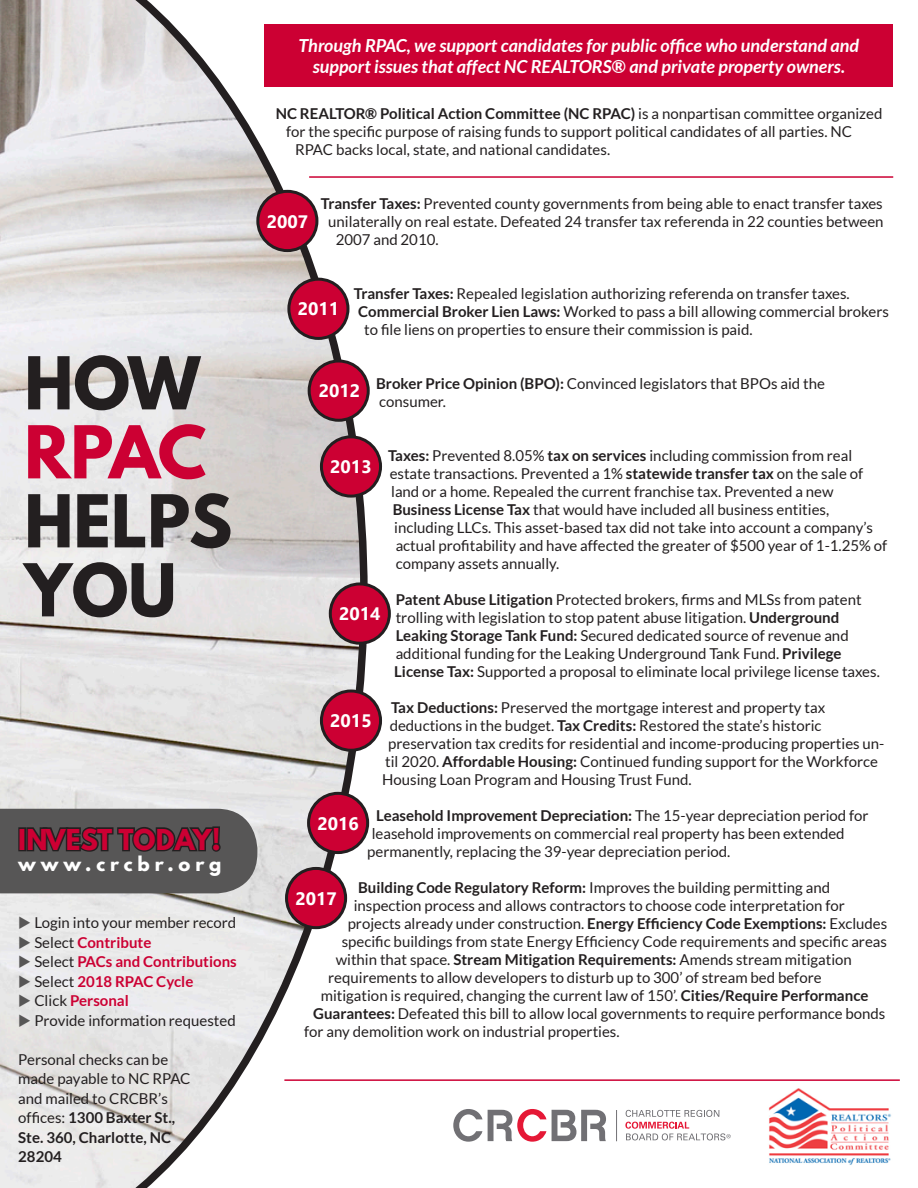
<style>
.page{position:relative;width:918px;height:1188px;background:#fff}
.page>*{position:absolute;margin:0;border:0;box-sizing:border-box;transform-origin:0 0}
.t1{font:700 64.5px "League Spartan";color:#231f20}
.t2{font:700 64.5px "League Spartan";color:#c03}
.t3{font:700 25.5px "League Spartan";letter-spacing:.01em;color:#c03}
.t4{font:italic 700 18px "Lato";color:#fff}
.t5{font:700 18px "Gadugi";color:#fff}
.t6{font:700 18px "League Spartan";letter-spacing:.27em;color:#fff}
.t7{font:15px/18px "Lato";color:#231f20}
.t8{font:700 15px/19.5px "Lato";color:#231f20}
.t9{font:700 15px "Lato";color:#c03}
.s1{color:#575656}
.s2{font-weight:400;color:#231f20}
.s3{font-weight:400}
.s4{font-weight:700}
</style>
<div class="page">
<svg style="left:0;top:0;width:368px;height:1188px"></svg>
<div style="left:258px;top:191px;width:59px;height:60px;background:#c03;border-radius:50%"></div>
<div style="left:256px;top:190px;width:62px;height:62px;border:3px solid #231f20;border-radius:50%"></div>
<div style="left:289px;top:279px;width:59px;height:59px;background:#c03;border-radius:50%"></div>
<div style="left:287px;top:278px;width:62px;height:62px;border:3px solid #231f20;border-radius:50%"></div>
<div style="left:309px;top:361px;width:59px;height:59px;background:#c03;border-radius:50%"></div>
<div style="left:308px;top:360px;width:62px;height:62px;border:3px solid #231f20;border-radius:50%"></div>
<div style="left:321px;top:437px;width:60px;height:59px;background:#c03;border-radius:50%"></div>
<div style="left:320px;top:435px;width:62px;height:63px;border:3px solid #231f20;border-radius:50%"></div>
<div style="left:330px;top:584px;width:59px;height:59px;background:#c03;border-radius:50%"></div>
<div style="left:329px;top:582px;width:62px;height:63px;border:3px solid #231f20;border-radius:50%"></div>
<div style="left:321px;top:691px;width:60px;height:59px;background:#c03;border-radius:50%"></div>
<div style="left:320px;top:690px;width:62px;height:62px;border:3px solid #231f20;border-radius:50%"></div>
<div style="left:309px;top:793px;width:59px;height:60px;background:#c03;border-radius:50%"></div>
<div style="left:307px;top:792px;width:62px;height:62px;border:3px solid #231f20;border-radius:50%"></div>
<hr style="left:309px;top:176px;width:584px;height:2px;background:#c03">
<svg style="left:453px;top:1109px;width:93px;height:33px"></svg>
<svg style="left:552px;top:1110px;width:54px;height:31px"></svg>
<hr style="left:616px;top:1110px;width:1px;height:31px;background:#717074">
<svg style="left:625px;top:1110px;width:106px;height:30px"></svg>
<img style="left:768px;top:1088px;width:123px;height:77px">
<hr style="left:284px;top:1079px;width:616px;height:2px;background:#c03">
<svg style="left:0;top:809px;width:257px;height:84px;background:#535252"></svg>
<div style="left:287px;top:868px;width:59px;height:60px;background:#c03;border-radius:50%"></div>
<div style="left:285px;top:867px;width:62px;height:62px;border:3px solid #231f20;border-radius:50%"></div>
<div style="left:265px;top:24px;width:628px;height:62px;background:#c03"></div>
<p class="t1" style="left:24px;top:333px;width:177px">HOW</p>
<p class="t2" style="left:24px;top:402px;width:184px">RPAC</p>
<p class="t1" style="left:24px;top:471px;width:210px">HELPS</p>
<p class="t1" style="left:24px;top:540px;width:154px">YOU</p>
<p class="t3" style="left:18px;top:820px;width:204px">INVEST TODAY!</p>
<p class="t6" style="left:18px;top:850px;width:205px">www.crcbr.org</p>
<p class="t7" style="left:18px;top:914px;width:220px"><span class="s1">◆</span> Login into your member record</p>
<p class="t9" style="left:18px;top:934px;width:135px"><span class="s1">◆</span> <span class="s2">Select</span> Contribute</p>
<p class="t9" style="left:18px;top:953px;width:220px"><span class="s1">◆</span> <span class="s2">Select</span> PACs and Contributions</p>
<p class="t9" style="left:18px;top:973px;width:177px"><span class="s1">◆</span> <span class="s2">Select</span> 2018 RPAC Cycle</p>
<p class="t9" style="left:18px;top:992px;width:112px"><span class="s1">◆</span> <span class="s2">Click</span> Personal</p>
<p class="t7" style="left:18px;top:1011px;width:219px"><span class="s1">◆</span> Provide information requested</p>
<p class="t7" style="left:18px;top:1050px;width:151px">Personal checks can be</p>
<p class="t7" style="left:18px;top:1070px;width:174px">made payable to NC RPAC</p>
<p class="t7" style="left:18px;top:1089px;width:151px">and mailed to CRCBR’s</p>
<p class="t8" style="left:18px;top:1108px;width:158px"><span class="s3">offices:</span> 1300 Baxter St.,<br>Ste. 360, Charlotte, NC</p>
<p class="t8" style="left:18px;top:1147px;width:45px">28204</p>
<p class="t4" style="left:298px;top:35px;width:562px">Through RPAC, we support candidates for public office who understand and</p>
<p class="t4" style="left:313px;top:56px;width:534px">support issues that affect NC REALTORS® and private property owners.</p>
<p class="t8" style="left:276px;top:103px;width:608px">NC REALTOR® Political Action Committee (NC RPAC) <span class="s3">is a nonpartisan committee organized</span></p>
<p class="t7" style="left:286px;top:122px;width:567px">for the specific purpose of raising funds to support political candidates of all parties. NC</p>
<p class="t7" style="left:295px;top:140px;width:316px">RPAC backs local, state, and national candidates.</p>
<p class="t5" style="left:267px;top:210px;width:43px">2007</p>
<p class="t7" style="left:321px;top:194px;width:564px"><span class="s4">Transfer Taxes:</span> Prevented county governments from being able to enact transfer taxes</p>
<p class="t7" style="left:328px;top:212px;width:557px">unilaterally on real estate. Defeated 24 transfer tax referenda in 22 counties between</p>
<p class="t7" style="left:336px;top:230px;width:104px">2007 and 2010.</p>
<p class="t7" style="left:354px;top:284px;width:498px"><span class="s4">Transfer Taxes:</span> Repealed legislation authorizing referenda on transfer taxes.</p>
<p class="t7" style="left:364px;top:302px;width:526px;text-indent:-6px"><span class="s4">Commercial Broker Lien Laws:</span> Worked to pass a bill allowing commercial brokers to file liens on properties to ensure their commission is paid.</p>
<p class="t7" style="left:376px;top:374px;width:450px"><span class="s4">Broker Price Opinion (BPO):</span> Convinced legislators that BPOs aid the consumer.</p>
<p class="t5" style="left:298px;top:298px;width:43px">2011</p>
<p class="t5" style="left:319px;top:380px;width:43px">2012</p>
<p class="t7" style="left:388px;top:446px;width:466px"><span class="s4">Taxes:</span> Prevented 8.05% <span class="s4">tax on services</span> including commission from real</p>
<p class="t7" style="left:390px;top:464px;width:475px">estate transactions. Prevented a 1% <span class="s4">statewide transfer tax</span> on the sale of land or a home. Repealed the current franchise tax. Prevented a new</p>
<p class="t7" style="left:393px;top:500px;width:438px"><span class="s4">Business License Tax</span> that would have included all business entities,</p>
<p class="t7" style="left:394px;top:518px;width:495px">including LLCs. This asset-based tax did not take into account a company’s actual profitability and have affected the greater of $500 year of 1-1.25% of company assets annually.</p>
<p class="t7" style="left:394px;top:590px;width:487px"><span class="s4">Patent Abuse Litigation</span> Protected brokers, firms and MLSs from patent trolling with legislation to stop patent abuse litigation. <span class="s4">Underground Leaking Storage Tank Fund:</span> Secured dedicated source of revenue and additional funding for the Leaking Underground Tank Fund. <span class="s4">Privilege License Tax:</span> Supported a proposal to eliminate local privilege license taxes.</p>
<p class="t7" style="left:391px;top:698px;width:436px"><span class="s4">Tax Deductions:</span> Preserved the mortgage interest and property tax</p>
<p class="t7" style="left:390px;top:716px;width:433px">deductions in the budget. <span class="s4">Tax Credits:</span> Restored the state’s historic</p>
<p class="t7" style="left:388px;top:734px;width:498px">preservation tax credits for residential and income-producing properties un-</p>
<p class="t7" style="left:385px;top:752px;width:494px">til 2020. <span class="s4">Affordable Housing:</span> Continued funding support for the Workforce</p>
<p class="t7" style="left:382px;top:770px;width:311px">Housing Loan Program and Housing Trust Fund.</p>
<p class="t8" style="left:376px;top:805px;width:494px">Leasehold Improvement Depreciation: <span class="s3">The 15-year depreciation period for</span></p>
<p class="t7" style="left:372px;top:824px;width:474px">leasehold improvements on commercial real property has been extended</p>
<p class="t7" style="left:367px;top:842px;width:365px">permanently, replacing the 39-year depreciation period.</p>
<p class="t7" style="left:358px;top:878px;width:473px"><span class="s4">Building Code Regulatory Reform:</span> Improves the building permitting and</p>
<p class="t7" style="left:354px;top:896px;width:493px">inspection process and allows contractors to choose code interpretation for</p>
<p class="t7" style="left:348px;top:914px;width:541px">projects already under construction. <span class="s4">Energy Efficiency Code Exemptions:</span> Excludes</p>
<p class="t7" style="left:342px;top:932px;width:547px">specific buildings from state Energy Efficiency Code requirements and specific areas</p>
<p class="t7" style="left:336px;top:950px;width:518px">within that space. <span class="s4">Stream Mitigation Requirements:</span> Amends stream mitigation</p>
<p class="t7" style="left:328px;top:968px;width:495px">requirements to allow developers to disturb up to 300’ of stream bed before</p>
<p class="t7" style="left:321px;top:986px;width:549px">mitigation is required, changing the current law of 150’. <span class="s4">Cities/Require Performance</span></p>
<p class="t7" style="left:313px;top:1004px;width:574px"><span class="s4">Guarantees:</span> Defeated this bill to allow local governments to require performance bonds</p>
<p class="t7" style="left:304px;top:1022px;width:317px">for any demolition work on industrial properties.</p>
<p class="t5" style="left:330px;top:456px;width:43px">2013</p>
<p class="t5" style="left:339px;top:603px;width:43px">2014</p>
<p class="t5" style="left:330px;top:710px;width:43px">2015</p>
<p class="t5" style="left:317px;top:812px;width:43px">2016</p>
<p class="t5" style="left:295px;top:887px;width:43px">2017</p>
</div>
